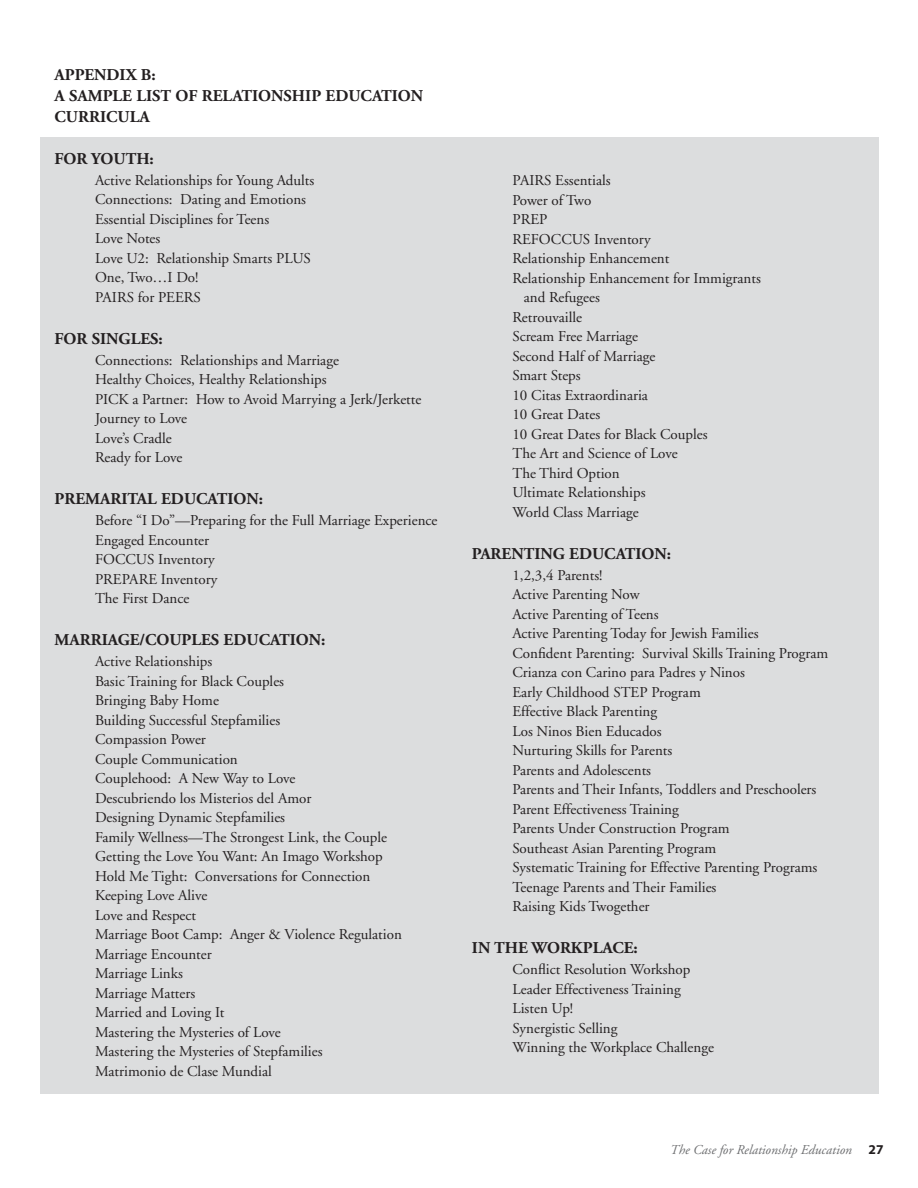
<style>
.page{position:relative;width:918px;height:1188px;background:#fff}
.page>*{position:absolute;margin:0;border:0;box-sizing:border-box;transform-origin:0 0}
.t1{font:700 16.5px/21px "Adobe Garamond";color:#231f20}
.t2{font:15px/19.5px "Adobe Garamond";color:#231f20}
.t3{font:italic 13.5px "Adobe Garamond";color:#6d6e70}
.s1{font-family:"Myriad Pro";font-weight:700;font-style:normal;color:#231f20}
</style>
<div class="page">
<div style="left:40px;top:137px;width:838px;height:957px;background:#dcddde"></div>
<p class="t1" style="left:55px;top:65px;width:370px">APPENDIX B:<br>A SAMPLE LIST OF RELATIONSHIP EDUCATION<br>CURRICULA</p>
<p class="t1" style="left:55px;top:149px;width:101px">FOR YOUTH:</p>
<p class="t2" style="left:95px;top:171px;width:221px">Active Relationships for Young Adults<br>Connections: Dating and Emotions<br>Essential Disciplines for Teens<br>Love Notes<br>Love U2: Relationship Smarts PLUS<br>One, Two…I Do!<br>PAIRS for PEERS</p>
<p class="t1" style="left:55px;top:329px;width:110px">FOR SINGLES:</p>
<p class="t2" style="left:95px;top:351px;width:328px">Connections: Relationships and Marriage<br>Healthy Choices, Healthy Relationships<br>PICK a Partner: How to Avoid Marrying a Jerk/Jerkette<br>Journey to Love<br>Love’s Cradle<br>Ready for Love</p>
<p class="t1" style="left:55px;top:490px;width:210px">PREMARITAL EDUCATION:</p>
<p class="t2" style="left:95px;top:512px;width:344px">Before “I Do”—Preparing for the Full Marriage Experience<br>Engaged Encounter<br>FOCCUS Inventory<br>PREPARE Inventory<br>The First Dance</p>
<p class="t1" style="left:55px;top:631px;width:273px">MARRIAGE/COUPLES EDUCATION:</p>
<p class="t2" style="left:95px;top:653px;width:308px">Active Relationships<br>Basic Training for Black Couples<br>Bringing Baby Home<br>Building Successful Stepfamilies<br>Compassion Power<br>Couple Communication<br>Couplehood: A New Way to Love<br>Descubriendo los Misterios del Amor<br>Designing Dynamic Stepfamilies<br>Family Wellness—The Strongest Link, the Couple<br>Getting the Love You Want: An Imago Workshop<br>Hold Me Tight: Conversations for Connection<br>Keeping Love Alive<br>Love and Respect<br>Marriage Boot Camp: Anger &amp; Violence Regulation<br>Marriage Encounter<br>Marriage Links<br>Marriage Matters<br>Married and Loving It<br>Mastering the Mysteries of Love<br>Mastering the Mysteries of Stepfamilies<br>Matrimonio de Clase Mundial</p>
<p class="t2" style="left:512px;top:172px;width:100px">PAIRS Essentials</p>
<p class="t2" style="left:512px;top:192px;width:80px">Power of Two</p>
<p class="t2" style="left:512px;top:211px;width:36px">PREP</p>
<p class="t2" style="left:512px;top:231px;width:140px">REFOCCUS Inventory</p>
<p class="t2" style="left:512px;top:250px;width:158px">Relationship Enhancement</p>
<p class="t2" style="left:512px;top:270px;width:250px">Relationship Enhancement for Immigrants</p>
<p class="t2" style="left:524px;top:289px;width:78px">and Refugees</p>
<p class="t2" style="left:512px;top:309px;width:71px">Retrouvaille</p>
<p class="t2" style="left:512px;top:328px;width:127px">Scream Free Marriage</p>
<p class="t2" style="left:512px;top:348px;width:144px">Second Half of Marriage</p>
<p class="t2" style="left:512px;top:367px;width:70px">Smart Steps</p>
<p class="t2" style="left:512px;top:387px;width:137px">10 Citas Extraordinaria</p>
<p class="t2" style="left:512px;top:406px;width:89px">10 Great Dates</p>
<p class="t2" style="left:512px;top:426px;width:197px">10 Great Dates for Black Couples</p>
<p class="t2" style="left:512px;top:445px;width:167px">The Art and Science of Love</p>
<p class="t2" style="left:512px;top:465px;width:109px">The Third Option</p>
<p class="t2" style="left:512px;top:484px;width:135px">Ultimate Relationships</p>
<p class="t2" style="left:512px;top:504px;width:128px">World Class Marriage</p>
<p class="t1" style="left:472px;top:545px;width:201px">PARENTING EDUCATION:</p>
<p class="t2" style="left:512px;top:567px;width:317px">1,2,3,4 Parents!<br>Active Parenting Now<br>Active Parenting of Teens<br>Active Parenting Today for Jewish Families<br>Confident Parenting: Survival Skills Training Program Crianza con Carino para Padres y Ninos<br>Early Childhood STEP Program<br>Effective Black Parenting<br>Los Ninos Bien Educados<br>Nurturing Skills for Parents<br>Parents and Adolescents<br>Parents and Their Infants, Toddlers and Preschoolers Parent Effectiveness Training<br>Parents Under Construction Program<br>Southeast Asian Parenting Program<br>Systematic Training for Effective Parenting Programs Teenage Parents and Their Families<br>Raising Kids Twogether</p>
<p class="t1" style="left:472px;top:939px;width:167px">IN THE WORKPLACE:</p>
<p class="t2" style="left:512px;top:961px;width:203px">Conflict Resolution Workshop<br>Leader Effectiveness Training<br>Listen Up!<br>Synergistic Selling<br>Winning the Workplace Challenge</p>
<p class="t3" style="left:670px;top:1144px;width:215px">The Case for Relationship Education <span class="s1">27</span></p>
</div>
